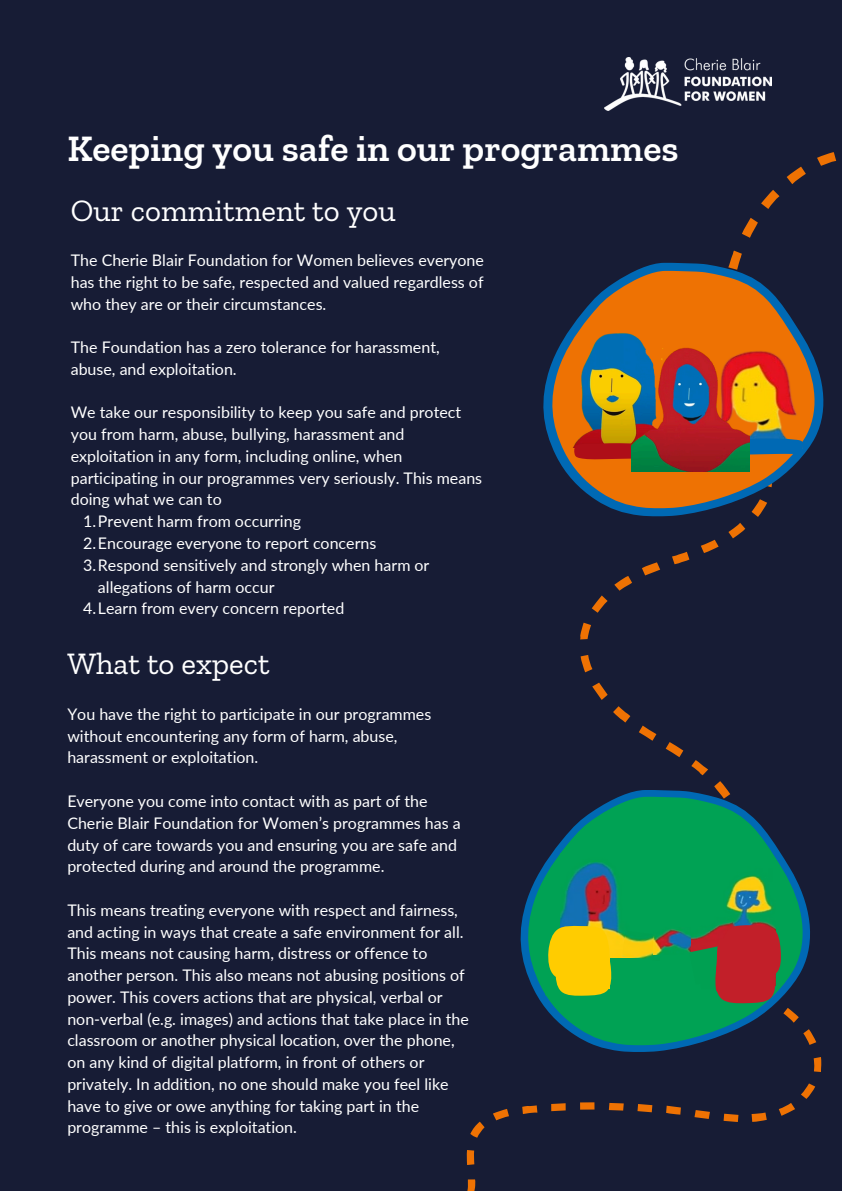
<style>
.page{position:relative;width:842px;height:1191px;background:#fff}
.page>*{position:absolute;margin:0;border:0;box-sizing:border-box;transform-origin:0 0}
.t1{font:600 38px "Zilla Slab";color:#fff}
.t2{font:31px "Zilla Slab";color:#fff}
.t3{font:16px/21.8px "Lato";color:#fff}
</style>
<div class="page">
<div style="left:0;top:0;width:842px;height:1190px;background:#171c35"></div>
<svg style="left:730px;top:76px;width:107px;height:186px"></svg>
<img style="left:605px;top:58px;width:166px;height:52px">
<svg style="left:466px;top:1042px;width:356px;height:148px"></svg>
<svg style="left:580px;top:516px;width:179px;height:273px"></svg>
<svg style="left:517px;top:789px;width:299px;height:263px"></svg>
<svg style="left:524px;top:796px;width:284px;height:249px;fill:#00a254"></svg>
<img style="left:561px;top:853px;width:77px;height:105px">
<img style="left:622px;top:930px;width:41px;height:30px">
<img style="left:654px;top:927px;width:38px;height:26px">
<img style="left:692px;top:864px;width:84px;height:121px">
<img style="left:618px;top:961px;width:29px;height:31px">
<img style="left:612px;top:958px;width:28px;height:32px">
<img style="left:687px;top:953px;width:2px;height:31px">
<img style="left:689px;top:946px;width:26px;height:38px">
<img style="left:700px;top:961px;width:15px;height:28px">
<svg style="left:715px;top:924px;width:66px;height:79px;background:#ae2a2f"></svg>
<svg style="left:548px;top:925px;width:64px;height:70px;background:#e1c60c"></svg>
<svg style="left:543px;top:262px;width:281px;height:254px"></svg>
<svg style="left:549px;top:271px;width:271px;height:237px"></svg>
<img style="left:557px;top:317px;width:74px;height:130px">
<img style="left:750px;top:344px;width:52px;height:94px">
<svg style="left:574px;top:438px;width:229px;height:46px;background:#a25c2d"></svg>
<img style="left:631px;top:315px;width:119px;height:156px">
<p class="t1" style="left:67px;top:125px;width:613px">Keeping you safe in our programmes</p>
<p class="t2" style="left:71px;top:192px;width:327px">Our commitment to you</p>
<p class="t3" style="left:71px;top:249px;width:415px;text-align:justify">The Cherie Blair Foundation for Women believes everyone has the right to be safe, respected and valued regardless of who they are or their circumstances.</p>
<p class="t3" style="left:71px;top:336px;width:370px">The Foundation has a zero tolerance for harassment, abuse, and exploitation.</p>
<p class="t3" style="left:71px;top:401px;width:413px">We take our responsibility to keep you safe and protect you from harm, abuse, bullying, harassment and exploitation in any form, including online, when participating in our programmes very seriously. This means doing what we can to</p>
<p class="t3" style="left:83px;top:510px;width:219px">1.Prevent harm from occurring</p>
<h2 class="t3" style="left:83px;top:532px;width:295px">2.Encourage everyone to report concerns</h2>
<p class="t3" style="left:98px;top:553px;width:333px;text-indent:-15px">3.Respond sensitively and strongly when harm or allegations of harm occur</p>
<p class="t3" style="left:83px;top:597px;width:262px">4.Learn from every concern reported</p>
<p class="t2" style="left:67px;top:644px;width:204px">What to expect</p>
<p class="t3" style="left:67px;top:702px;width:365px">You have the right to participate in our programmes without encountering any form of harm, abuse, harassment or exploitation.</p>
<p class="t3" style="left:67px;top:789px;width:395px">Everyone you come into contact with as part of the Cherie Blair Foundation for Women’s programmes has a duty of care towards you and ensuring you are safe and protected during and around the programme.</p>
<p class="t3" style="left:67px;top:898px;width:403px">This means treating everyone with respect and fairness, and acting in ways that create a safe environment for all.<br>This means not causing harm, distress or offence to another person. This also means not abusing positions of power. This covers actions that are physical, verbal or non-verbal (e.g. images) and actions that take place in the classroom or another physical location, over the phone, on any kind of digital platform, in front of others or privately. In addition, no one should make you feel like have to give or owe anything for taking part in the programme – this is exploitation.</p>
</div>
